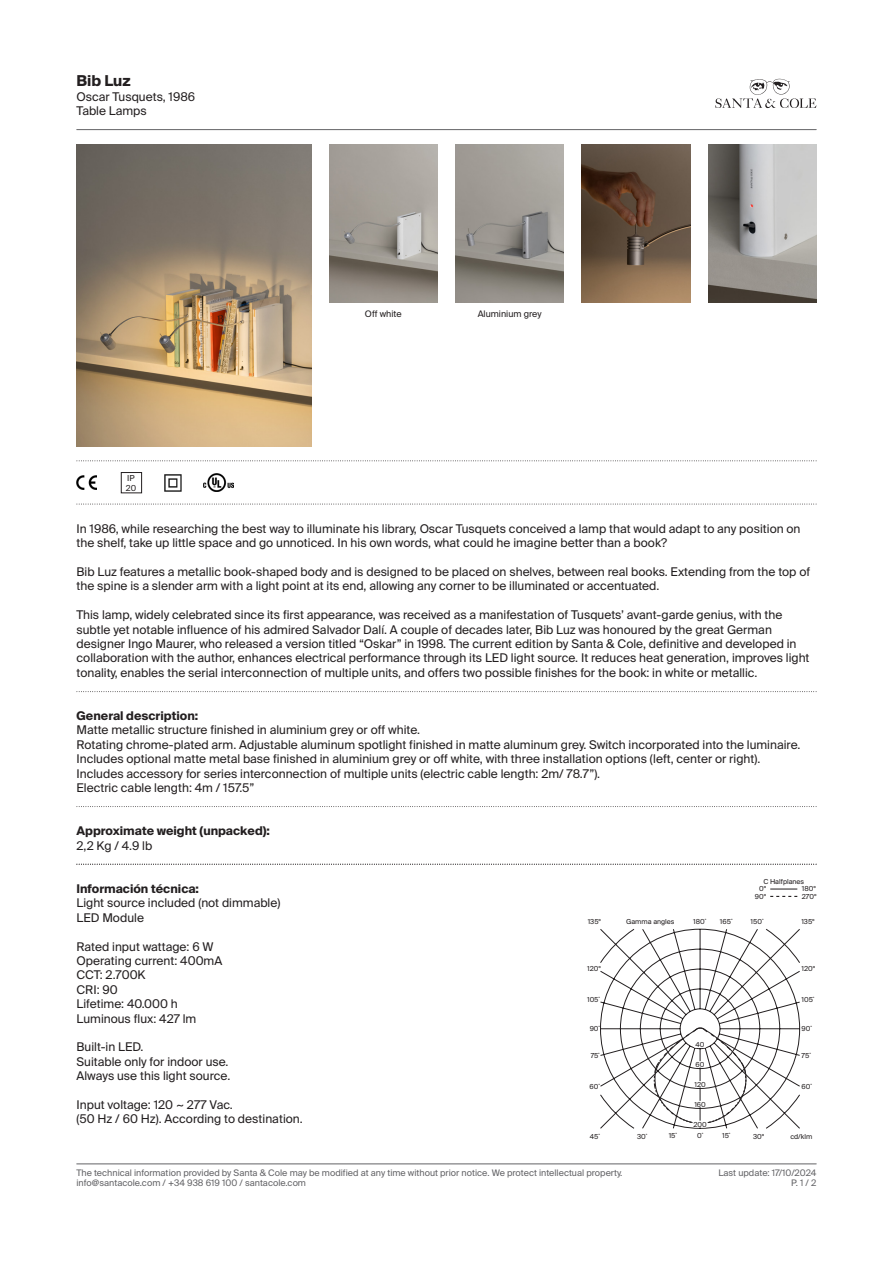
<style>
.page{position:relative;width:893px;height:1263px;background:#fff}
.page>*{position:absolute;margin:0;border:0;box-sizing:border-box;transform-origin:0 0}
.t1{font:700 15px "Suisse Intl";color:#231f20}
.t2{font:12px/14.4px "Suisse Intl";color:#231f20}
.t3{font:700 12px/14.4px "Suisse Intl";color:#231f20}
.t4{font:9px "Suisse Intl";color:#636366}
.t5{font:9px "Suisse Intl";color:#231f20}
.t6{font:8.25px "Suisse Intl";color:#231f20}
.t7{font:7.5px/7.5px "Suisse BP Intl";color:#231f20;text-align:center}
.s1{font-weight:700}
.s2{font-weight:400}
</style>
<div class="page">
<svg style="left:715px;top:79px;width:101px;height:29px"></svg>
<hr style="left:77px;top:129px;width:739px;height:1px;background:#636366">
<hr style="left:77px;top:1163px;width:739px;height:1px;background:#636366">
<svg style="left:77px;top:504px;width:740px;height:1px"></svg>
<svg style="left:77px;top:691px;width:740px;height:1px"></svg>
<svg style="left:77px;top:806px;width:740px;height:1px"></svg>
<svg style="left:77px;top:460px;width:740px;height:1px"></svg>
<img style="left:77px;top:476px;width:19px;height:13px">
<div style="left:121px;top:472px;width:21px;height:21px;border:1px solid #231f20"></div>
<img style="left:165px;top:474px;width:16px;height:17px">
<img style="left:77px;top:144px;width:234px;height:302px">
<svg style="left:77px;top:864px;width:740px;height:1px"></svg>
<img style="left:329px;top:144px;width:108px;height:158px">
<img style="left:582px;top:144px;width:108px;height:158px">
<img style="left:708px;top:144px;width:108px;height:158px">
<img style="left:455px;top:144px;width:109px;height:158px">
<svg style="left:600px;top:929px;width:200px;height:199px"></svg>
<div style="left:693px;top:1061px;width:14px;height:6px;background:#fff;border-radius:3px"></div>
<div style="left:693px;top:1041px;width:14px;height:6px;background:#fff;border-radius:3px"></div>
<div style="left:693px;top:1081px;width:14px;height:6px;background:#fff;border-radius:3px"></div>
<div style="left:693px;top:1101px;width:14px;height:6px;background:#fff;border-radius:3px"></div>
<div style="left:692px;top:1121px;width:16px;height:6px;background:#fff;border-radius:3px"></div>
<svg style="left:770px;top:896px;width:27px;height:1px"></svg>
<svg style="left:770px;top:889px;width:27px;height:1px"></svg>
<img style="left:203px;top:473px;width:31px;height:18px">
<p class="t1" style="left:77px;top:72px;width:56px">Bib Luz</p>
<p class="t2" style="left:77px;top:89px;width:120px">Oscar Tusquets, 1986<br>Table Lamps</p>
<p class="t6" style="left:127px;top:473px;width:9px">IP</p>
<p class="t6" style="left:126px;top:483px;width:12px">20</p>
<p class="t5" style="left:365px;top:308px;width:38px">Off white</p>
<p class="t5" style="left:478px;top:308px;width:65px">Aluminium grey</p>
<p class="t2" style="left:77px;top:521px;width:725px">In 1986, while researching the best way to illuminate his library, Oscar Tusquets conceived a lamp that would adapt to any position on the shelf, take up little space and go unnoticed. In his own words, what could he imagine better than a book?</p>
<p class="t2" style="left:77px;top:565px;width:735px">Bib Luz features a metallic book-shaped body and is designed to be placed on shelves, between real books. Extending from the top of the spine is a slender arm with a light point at its end, allowing any corner to be illuminated or accentuated.</p>
<p class="t2" style="left:77px;top:608px;width:734px">This lamp, widely celebrated since its first appearance, was received as a manifestation of Tusquets’ avant-garde genius, with the subtle yet notable influence of his admired Salvador Dalí. A couple of decades later, Bib Luz was honoured by the great German designer Ingo Maurer, who released a version titled “Oskar” in 1998. The current edition by Santa &amp; Cole, definitive and developed in collaboration with the author, enhances electrical performance through its LED light source. It reduces heat generation, improves light tonality, enables the serial interconnection of multiple units, and offers two possible finishes for the book: in white or metallic.</p>
<p class="t2" style="left:77px;top:709px;width:345px"><span class="s1">General description:<br></span>Matte metallic structure finished in aluminium grey or off white.</p>
<p class="t2" style="left:77px;top:737px;width:725px">Rotating chrome-plated arm. Adjustable aluminum spotlight finished in matte aluminum grey. Switch incorporated into the luminaire.</p>
<p class="t2" style="left:77px;top:752px;width:685px">Includes optional matte metal base finished in aluminium grey or off white, with three installation options (left, center or right).</p>
<p class="t2" style="left:77px;top:766px;width:525px">Includes accessory for series interconnection of multiple units (electric cable length: 2m/ 78.7”).</p>
<p class="t2" style="left:77px;top:781px;width:179px">Electric cable length: 4m / 157.5”</p>
<p class="t3" style="left:77px;top:824px;width:195px">Approximate weight (unpacked):<br><span class="s2">2,2 Kg / 4.9 lb</span></p>
<p class="t3" style="left:77px;top:881px;width:124px">Información técnica:</p>
<p class="t2" style="left:77px;top:896px;width:205px">Light source included (not dimmable)</p>
<p class="t2" style="left:77px;top:910px;width:69px">LED Module</p>
<p class="t2" style="left:77px;top:939px;width:139px">Rated input wattage: 6 W</p>
<p class="t2" style="left:77px;top:953px;width:147px">Operating current: 400mA</p>
<p class="t2" style="left:77px;top:968px;width:71px">CCT: 2.700K</p>
<p class="t2" style="left:77px;top:982px;width:43px">CRI: 90</p>
<p class="t2" style="left:77px;top:997px;width:103px">Lifetime: 40.000 h</p>
<p class="t2" style="left:77px;top:1011px;width:121px">Luminous flux: 427 lm</p>
<p class="t2" style="left:77px;top:1040px;width:68px">Built-in LED.</p>
<p class="t2" style="left:77px;top:1054px;width:154px">Suitable only for indoor use.</p>
<p class="t2" style="left:77px;top:1069px;width:155px">Always use this light source.</p>
<p class="t2" style="left:77px;top:1097px;width:158px">Input voltage: 120 ~ 277 Vac.</p>
<p class="t2" style="left:77px;top:1112px;width:228px">(50 Hz / 60 Hz). According to destination.</p>
<p class="t7" style="left:763px;top:877px;width:42px">C Halfplanes</p>
<p class="t7" style="left:755px;top:885px;width:13px">0º<br>90º</p>
<p class="t7" style="left:802px;top:885px;width:16px;text-align:left">180º<br>270º</p>
<p class="t7" style="left:588px;top:917px;width:15px">135º</p>
<p class="t7" style="left:751px;top:917px;width:14px">150˚</p>
<p class="t7" style="left:626px;top:917px;width:50px">Gamma angles</p>
<p class="t7" style="left:693px;top:917px;width:15px">180˚</p>
<p class="t7" style="left:720px;top:917px;width:14px">165˚</p>
<p class="t7" style="left:801px;top:917px;width:15px">135º</p>
<p class="t7" style="left:587px;top:965px;width:15px">120º</p>
<p class="t7" style="left:801px;top:965px;width:15px">120º</p>
<p class="t7" style="left:587px;top:996px;width:14px">105˚</p>
<p class="t7" style="left:801px;top:996px;width:14px">105˚</p>
<p class="t7" style="left:590px;top:1025px;width:12px">90˚</p>
<p class="t7" style="left:801px;top:1025px;width:12px">90˚</p>
<p class="t7" style="left:591px;top:1051px;width:11px">75˚</p>
<p class="t7" style="left:590px;top:1082px;width:12px">60˚</p>
<p class="t7" style="left:696px;top:1040px;width:10px">40</p>
<p class="t7" style="left:696px;top:1060px;width:10px">60</p>
<p class="t7" style="left:694px;top:1080px;width:13px">120</p>
<p class="t7" style="left:694px;top:1100px;width:13px">160</p>
<p class="t7" style="left:693px;top:1120px;width:15px">200</p>
<p class="t7" style="left:801px;top:1051px;width:11px">75˚</p>
<p class="t7" style="left:801px;top:1082px;width:12px">60˚</p>
<p class="t7" style="left:590px;top:1132px;width:12px">45˚</p>
<p class="t7" style="left:637px;top:1132px;width:12px">30˚</p>
<p class="t7" style="left:669px;top:1132px;width:10px">15˚</p>
<p class="t7" style="left:697px;top:1132px;width:8px">0˚</p>
<p class="t7" style="left:722px;top:1132px;width:10px">15˚</p>
<p class="t7" style="left:753px;top:1132px;width:13px">30º</p>
<p class="t7" style="left:790px;top:1132px;width:23px">cd/klm</p>
<p class="t4" style="left:77px;top:1167px;width:547px">The technical information provided by Santa &amp; Cole may be modified at any time without prior notice. We protect intellectual property.</p>
<p class="t4" style="left:718px;top:1167px;width:100px">Last update: 17/10/2024</p>
<p class="t4" style="left:77px;top:1178px;width:231px">info@santacole.com / +34 938 619 100 / santacole.com</p>
<p class="t4" style="left:791px;top:1178px;width:27px">P. 1 / 2</p>
</div>
